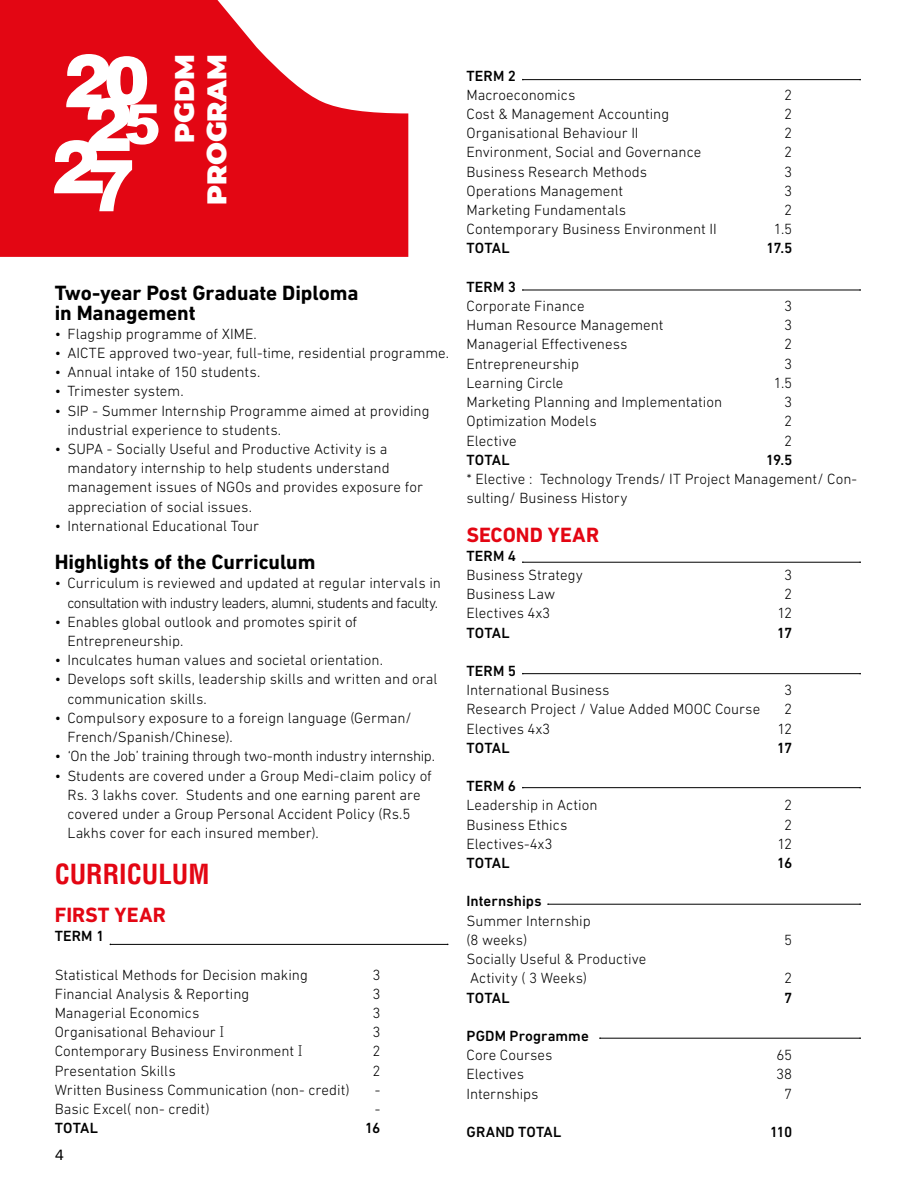
<style>
.page{position:relative;width:915px;height:1191px;background:#fff}
.page>*{position:absolute;margin:0;border:0;box-sizing:border-box;transform-origin:0 0}
.t1{font:900 27px/32.4px "Montserrat";color:#fff;text-align:right}
.t2{font:700 condensed 27px "Helvetica CE";color:#e30613}
.t3{font:700 21px/19.2px "DIN Next CYR";letter-spacing:-.005em;color:#000}
.t4{font:700 21px "DIN Next CYR";color:#e30613}
.t5{font:300 15px/19.2px "DIN Next CYR";color:#000}
.t6{font:500 15px "DIN Next CYR";letter-spacing:.005em;color:#000}
.t7{font:300 15px/19.2px "DIN Next CYR";letter-spacing:-.025em;color:#000;text-align:right}
.t8{font:300 15px "DIN Next CYR";letter-spacing:-.02em;color:#000}
.t9{font:15px "Humanist 777 BT Roman B";color:#000}
.s1{font-family:"Aleo"}
</style>
<div class="page">
<svg style="left:0;top:0;width:409px;height:257px;fill:#e30613"></svg>
<hr style="left:522px;top:79px;width:337px;height:1px;background:#000">
<hr style="left:522px;top:290px;width:337px;height:1px;background:#000">
<hr style="left:522px;top:562px;width:337px;height:1px;background:#000">
<hr style="left:110px;top:944px;width:337px;height:1px;background:#000">
<hr style="left:522px;top:787px;width:337px;height:1px;background:#000">
<hr style="left:522px;top:673px;width:337px;height:1px;background:#000">
<hr style="left:599px;top:1038px;width:260px;height:1px;background:#000">
<hr style="left:548px;top:904px;width:311px;height:1px;background:#000">
<svg style="left:54px;top:54px;width:104px;height:157px"></svg>
<h1 class="t1" style="left:167px;top:205px;width:153px;rotate:-90deg">PGDM<br>PROGRAM</h1>
<h2 class="t3" style="left:55px;top:283px;width:305px">Two-year Post Graduate Diploma in Management</h2>
<p class="t5" style="left:55px;top:324px;width:203px">• Flagship programme of XIME.</p>
<p class="t5" style="left:55px;top:343px;width:396px">• AICTE approved two-year, full-time, residential programme.</p>
<p class="t5" style="left:55px;top:362px;width:207px">• Annual intake of 150 students.</p>
<p class="t5" style="left:55px;top:381px;width:130px">• Trimester system.</p>
<p class="t5" style="left:67px;top:401px;width:363px;text-indent:-13px">• SIP - Summer Internship Programme aimed at providing industrial experience to students.</p>
<p class="t5" style="left:67px;top:439px;width:357px;text-indent:-13px">• SUPA - Socially Useful and Productive Activity is a mandatory internship to help students understand management issues of NGOs and provides exposure for appreciation of social issues.</p>
<p class="t5" style="left:55px;top:516px;width:206px">• International Educational Tour</p>
<h2 class="t3" style="left:55px;top:552px;width:262px">Highlights of the Curriculum</h2>
<p class="t7" style="left:55px;top:573px;width:387px">• Curriculum is reviewed and updated at regular intervals in consultation with industry leaders, alumni, students and faculty.</p>
<p class="t5" style="left:67px;top:612px;width:291px;text-indent:-13px">• Enables global outlook and promotes spirit of<br>Entrepreneurship.</p>
<p class="t5" style="left:55px;top:650px;width:330px">• Inculcates human values and societal orientation.</p>
<p class="t5" style="left:67px;top:669px;width:371px;text-indent:-13px">• Develops soft skills, leadership skills and written and oral communication skills.</p>
<p class="t5" style="left:67px;top:708px;width:345px;text-indent:-13px">• Compulsory exposure to a foreign language (German/<br>French/Spanish/Chinese).</p>
<p class="t8" style="left:55px;top:747px;width:381px">• ‘On the Job’ training through two-month industry internship.</p>
<p class="t5" style="left:67px;top:765px;width:366px;text-indent:-13px">• Students are covered under a Group Medi-claim policy of Rs. 3 lakhs cover. Students and one earning parent are covered under a Group Personal Accident Policy (Rs.5<br>Lakhs cover for each insured member).</p>
<h1 class="t2" style="left:55px;top:856px;width:156px">CURRICULUM</h1>
<h2 class="t4" style="left:55px;top:902px;width:112px">FIRST YEAR</h2>
<p class="t6" style="left:55px;top:927px;width:51px">TERM 1</p>
<p class="t5" style="left:55px;top:964px;width:254px">Statistical Methods for Decision making</p>
<p class="t5" style="left:372px;top:964px;width:9px">3</p>
<p class="t5" style="left:55px;top:984px;width:196px">Financial Analysis &amp; Reporting</p>
<p class="t5" style="left:372px;top:984px;width:9px">3</p>
<p class="t5" style="left:55px;top:1003px;width:146px">Managerial Economics</p>
<p class="t5" style="left:372px;top:1003px;width:9px">3</p>
<p class="t5" style="left:55px;top:1022px;width:171px">Organisational Behaviour <span class="s1">I</span></p>
<p class="t5" style="left:372px;top:1022px;width:9px">3</p>
<p class="t5" style="left:55px;top:1041px;width:249px">Contemporary Business Environment <span class="s1">I</span></p>
<p class="t5" style="left:372px;top:1041px;width:9px">2</p>
<p class="t5" style="left:55px;top:1060px;width:122px">Presentation Skills</p>
<p class="t5" style="left:372px;top:1060px;width:9px">2</p>
<p class="t5" style="left:55px;top:1080px;width:296px">Written Business Communication (non- credit)</p>
<p class="t5" style="left:375px;top:1080px;width:7px">-</p>
<p class="t5" style="left:55px;top:1099px;width:156px">Basic Excel( non- credit)</p>
<p class="t5" style="left:375px;top:1099px;width:7px">-</p>
<p class="t6" style="left:55px;top:1119px;width:45px">TOTAL</p>
<p class="t6" style="left:365px;top:1119px;width:17px">16</p>
<p class="t9" style="left:55px;top:1145px;width:10px">4</p>
<p class="t6" style="left:466px;top:67px;width:51px">TERM 2</p>
<p class="t5" style="left:466px;top:85px;width:110px">Macroeconomics</p>
<p class="t5" style="left:784px;top:85px;width:9px">2</p>
<p class="t5" style="left:466px;top:104px;width:204px">Cost &amp; Management Accounting</p>
<p class="t5" style="left:784px;top:104px;width:9px">2</p>
<p class="t5" style="left:466px;top:123px;width:173px">Organisational Behaviour II</p>
<p class="t5" style="left:784px;top:123px;width:9px">2</p>
<p class="t5" style="left:466px;top:142px;width:236px">Environment, Social and Governance</p>
<p class="t5" style="left:784px;top:142px;width:9px">2</p>
<p class="t5" style="left:466px;top:162px;width:182px">Business Research Methods</p>
<p class="t5" style="left:784px;top:162px;width:9px">3</p>
<p class="t5" style="left:466px;top:181px;width:158px">Operations Management</p>
<p class="t5" style="left:784px;top:181px;width:9px">3</p>
<p class="t5" style="left:466px;top:200px;width:161px">Marketing Fundamentals</p>
<p class="t5" style="left:784px;top:200px;width:9px">2</p>
<p class="t5" style="left:466px;top:219px;width:252px">Contemporary Business Environment II</p>
<p class="t5" style="left:773px;top:219px;width:20px">1.5</p>
<p class="t6" style="left:466px;top:240px;width:45px">TOTAL</p>
<p class="t6" style="left:765px;top:240px;width:28px">17.5</p>
<p class="t6" style="left:466px;top:278px;width:51px">TERM 3</p>
<p class="t5" style="left:466px;top:296px;width:119px">Corporate Finance</p>
<p class="t5" style="left:784px;top:296px;width:9px">3</p>
<p class="t5" style="left:466px;top:315px;width:198px">Human Resource Management</p>
<p class="t5" style="left:784px;top:315px;width:9px">3</p>
<p class="t5" style="left:466px;top:334px;width:162px">Managerial Effectiveness</p>
<p class="t5" style="left:784px;top:334px;width:9px">2</p>
<p class="t5" style="left:466px;top:354px;width:114px">Entrepreneurship</p>
<p class="t5" style="left:784px;top:354px;width:9px">3</p>
<p class="t5" style="left:466px;top:373px;width:98px">Learning Circle</p>
<p class="t5" style="left:773px;top:373px;width:20px">1.5</p>
<p class="t5" style="left:466px;top:392px;width:257px">Marketing Planning and Implementation</p>
<p class="t5" style="left:784px;top:392px;width:9px">3</p>
<p class="t5" style="left:466px;top:411px;width:131px">Optimization Models</p>
<p class="t5" style="left:784px;top:411px;width:9px">2</p>
<p class="t5" style="left:466px;top:430px;width:52px">Elective</p>
<p class="t5" style="left:784px;top:430px;width:9px">2</p>
<p class="t6" style="left:466px;top:451px;width:45px">TOTAL</p>
<p class="t6" style="left:765px;top:451px;width:28px">19.5</p>
<p class="t5" style="left:466px;top:469px;width:392px">* Elective : Technology Trends/ IT Project Management/ Con&shy;sulting/ Business History</p>
<h2 class="t4" style="left:466px;top:522px;width:134px">SECOND YEAR</h2>
<p class="t6" style="left:466px;top:547px;width:51px">TERM 4</p>
<p class="t5" style="left:466px;top:565px;width:118px">Business Strategy</p>
<p class="t5" style="left:784px;top:565px;width:9px">3</p>
<p class="t5" style="left:466px;top:584px;width:90px">Business Law</p>
<p class="t5" style="left:784px;top:584px;width:9px">2</p>
<p class="t5" style="left:466px;top:603px;width:85px">Electives 4x3</p>
<p class="t5" style="left:777px;top:603px;width:16px">12</p>
<p class="t6" style="left:466px;top:624px;width:45px">TOTAL</p>
<p class="t6" style="left:776px;top:624px;width:17px">17</p>
<p class="t6" style="left:466px;top:662px;width:51px">TERM 5</p>
<p class="t5" style="left:466px;top:680px;width:144px">International Business</p>
<p class="t5" style="left:784px;top:680px;width:9px">3</p>
<p class="t5" style="left:466px;top:699px;width:295px">Research Project / Value Added MOOC Course</p>
<p class="t5" style="left:784px;top:699px;width:9px">2</p>
<p class="t5" style="left:466px;top:718px;width:85px">Electives 4x3</p>
<p class="t5" style="left:777px;top:718px;width:16px">12</p>
<p class="t6" style="left:466px;top:739px;width:45px">TOTAL</p>
<p class="t6" style="left:776px;top:739px;width:17px">17</p>
<p class="t6" style="left:466px;top:777px;width:51px">TERM 6</p>
<p class="t5" style="left:466px;top:795px;width:132px">Leadership in Action</p>
<p class="t5" style="left:784px;top:795px;width:9px">2</p>
<p class="t5" style="left:466px;top:814px;width:102px">Business Ethics</p>
<p class="t5" style="left:784px;top:814px;width:9px">2</p>
<p class="t5" style="left:466px;top:834px;width:87px">Electives-4x3</p>
<p class="t5" style="left:777px;top:834px;width:16px">12</p>
<p class="t6" style="left:466px;top:854px;width:45px">TOTAL</p>
<p class="t6" style="left:776px;top:854px;width:17px">16</p>
<p class="t6" style="left:466px;top:892px;width:76px">Internships</p>
<p class="t5" style="left:466px;top:910px;width:126px">Summer Internship (8 weeks)</p>
<p class="t5" style="left:784px;top:930px;width:9px">5</p>
<p class="t5" style="left:466px;top:949px;width:181px">Socially Useful &amp; Productive<br>Activity ( 3 Weeks)</p>
<p class="t5" style="left:784px;top:968px;width:9px">2</p>
<p class="t6" style="left:466px;top:988px;width:45px">TOTAL</p>
<p class="t6" style="left:783px;top:988px;width:10px">7</p>
<p class="t6" style="left:466px;top:1027px;width:124px">PGDM Programme</p>
<p class="t5" style="left:466px;top:1045px;width:87px">Core Courses</p>
<p class="t5" style="left:776px;top:1045px;width:17px">65</p>
<p class="t5" style="left:466px;top:1064px;width:59px">Electives</p>
<p class="t5" style="left:776px;top:1064px;width:18px">38</p>
<p class="t5" style="left:466px;top:1083px;width:73px">Internships</p>
<p class="t5" style="left:784px;top:1083px;width:9px">7</p>
<p class="t6" style="left:466px;top:1123px;width:96px">GRAND TOTAL</p>
<p class="t6" style="left:769px;top:1123px;width:24px">110</p>
</div>
